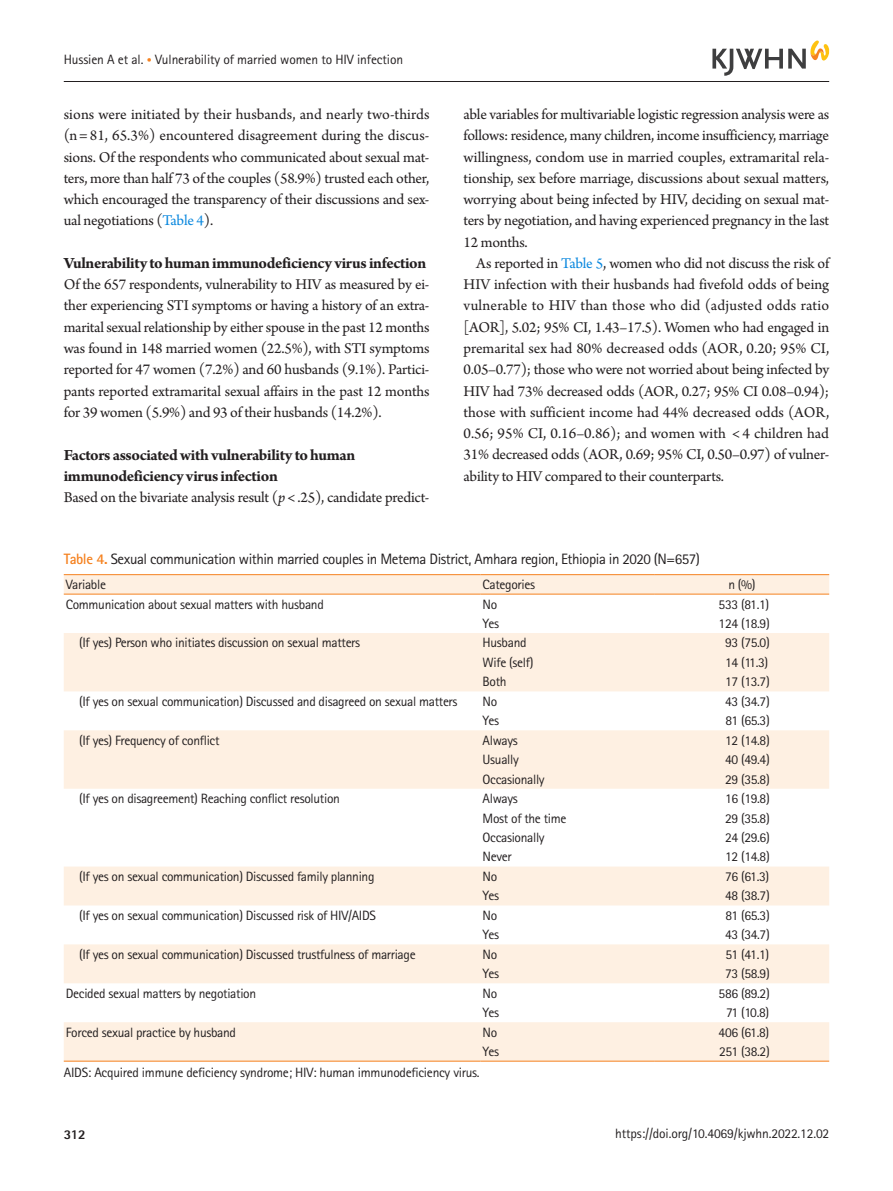
<style>
.page{position:relative;width:893px;height:1191px;background:#fff}
.page>*{position:absolute;margin:0;border:0;box-sizing:border-box;transform-origin:0 0}
.body-sub-title_eng{font:700 16.5px/21.3px "Arno Pro";letter-spacing:-.02em;color:#231f20}
.body_eng{font:15.75px/21.3px "Arno Pro";letter-spacing:-.015em;color:#231f20;text-align:justify}
.table-caption{font:15px "Rotis Sans Serif Std";letter-spacing:-.03em;color:#231f20}
.tbody{font:13.5px "Rotis Sans Serif Std";letter-spacing:-.025em;color:#231f20}
.table-wrap-foot{font:13.5px "Rotis Sans Serif Std";letter-spacing:-.01em;color:#231f20}
.t1{font:800 13.5px "Rotis Sans Serif Std";color:#231f20}
.s1{font-family:"Arial";font-size:14.25px;color:#f58220}
.s2{color:#0b88de}
.s3{font-style:italic}
.s4{font-weight:700;color:#f58220}
</style>
<div class="page">
<hr style="left:64px;top:81px;width:765px;height:1px;background:#231f20">
<svg style="left:712px;top:40px;width:118px;height:36px"></svg>
<svg style="left:64px;top:575px;width:765px;height:486px;fill:#fef0e2"></svg>
<hr style="left:64px;top:1061px;width:416px;height:1px;background:#f58220">
<hr style="left:480px;top:1061px;width:175px;height:1px;background:#f58220">
<hr style="left:655px;top:1061px;width:174px;height:1px;background:#f58220">
<hr style="left:64px;top:574px;width:416px;height:1px;background:#f58220">
<hr style="left:480px;top:574px;width:175px;height:1px;background:#f58220">
<hr style="left:655px;top:574px;width:174px;height:1px;background:#f58220">
<hr style="left:64px;top:594px;width:416px;height:1px;background:#f58220">
<hr style="left:480px;top:594px;width:175px;height:1px;background:#f58220">
<hr style="left:655px;top:594px;width:174px;height:1px;background:#f58220">
<p class="table-wrap-foot" style="left:64px;top:52px;width:341px">Hussien A et al. <span class="s1">•</span> Vulnerability of married women to HIV infection</p>
<p class="body_eng" style="left:64px;top:104px;width:367px">sions were initiated by their husbands, and nearly two-thirds (n = 81, 65.3%) encountered disagreement during the discus&shy;sions. Of the respondents who communicated about sexual mat&shy;ters, more than half 73 of the couples (58.9%) trusted each other, which encouraged the transparency of their discussions and sex&shy;ual negotiations (<span class="s2">Table 4</span>).</p>
<p class="body-sub-title_eng" style="left:64px;top:254px;width:364px">Vulnerability to human immunodeficiency virus infection</p>
<p class="body_eng" style="left:64px;top:275px;width:367px">Of the 657 respondents, vulnerability to HIV as measured by ei&shy;ther experiencing STI symptoms or having a history of an extra&shy;marital sexual relationship by either spouse in the past 12 months was found in 148 married women (22.5%), with STI symptoms reported for 47 women (7.2%) and 60 husbands (9.1%). Partici&shy;pants reported extramarital sexual affairs in the past 12 months for 39 women (5.9%) and 93 of their husbands (14.2%).</p>
<p class="body-sub-title_eng" style="left:64px;top:445px;width:293px">Factors associated with vulnerability to human immunodeficiency virus infection</p>
<p class="body_eng" style="left:64px;top:487px;width:367px">Based on the bivariate analysis result (<span class="s3">p</span>&lt; .25), candidate predict-</p>
<p class="body_eng" style="left:463px;top:104px;width:367px">able variables for multivariable logistic regression analysis were as follows: residence, many children, income insufficiency, marriage willingness, condom use in married couples, extramarital rela&shy;tionship, sex before marriage, discussions about sexual matters, worrying about being infected by HIV, deciding on sexual mat&shy;ters by negotiation, and having experienced pregnancy in the last 12 months.</p>
<p class="body_eng" style="left:463px;top:253px;width:367px;text-indent:13px">As reported in <span class="s2">Table 5</span>, women who did not discuss the risk of HIV infection with their husbands had fivefold odds of being vulnerable to HIV than those who did (adjusted odds ratio [AOR], 5.02; 95% CI, 1.43–17.5). Women who had engaged in premarital sex had 80% decreased odds (AOR, 0.20; 95% CI, 0.05–0.77); those who were not worried about being infected by HIV had 73% decreased odds (AOR, 0.27; 95% CI 0.08–0.94); those with sufficient income had 44% decreased odds (AOR, 0.56; 95% CI, 0.16–0.86); and women with &lt; 4 children had 31% decreased odds (AOR, 0.69; 95% CI, 0.50–0.97) of vulner&shy;ability to HIV compared to their counterparts.</p>
<p class="table-caption" style="left:64px;top:549px;width:638px"><span class="s4">Table 4.</span> Sexual communication within married couples in Metema District, Amhara region, Ethiopia in 2020 (N=657)</p>
<p class="tbody" style="left:66px;top:576px;width:42px">Variable</p>
<p class="tbody" style="left:483px;top:576px;width:54px">Categories</p>
<p class="tbody" style="left:728px;top:576px;width:29px">n (%)</p>
<p class="tbody" style="left:66px;top:596px;width:259px">Communication about sexual matters with husband</p>
<p class="tbody" style="left:483px;top:596px;width:16px">No</p>
<p class="tbody" style="left:719px;top:596px;width:52px">533 (81.1)</p>
<p class="tbody" style="left:483px;top:615px;width:18px">Yes</p>
<p class="tbody" style="left:719px;top:615px;width:53px">124 (18.9)</p>
<p class="tbody" style="left:79px;top:635px;width:283px">(If yes) Person who initiates discussion on sexual matters</p>
<p class="tbody" style="left:483px;top:635px;width:45px">Husband</p>
<p class="tbody" style="left:725px;top:635px;width:46px">93 (75.0)</p>
<p class="tbody" style="left:483px;top:654px;width:52px">Wife (self)</p>
<p class="tbody" style="left:725px;top:654px;width:45px">14 (11.3)</p>
<p class="tbody" style="left:483px;top:674px;width:25px">Both</p>
<p class="tbody" style="left:725px;top:674px;width:46px">17 (13.7)</p>
<p class="tbody" style="left:79px;top:693px;width:380px">(If yes on sexual communication) Discussed and disagreed on sexual matters</p>
<p class="tbody" style="left:483px;top:693px;width:16px">No</p>
<p class="tbody" style="left:725px;top:693px;width:46px">43 (34.7)</p>
<p class="tbody" style="left:483px;top:712px;width:18px">Yes</p>
<p class="tbody" style="left:725px;top:712px;width:46px">81 (65.3)</p>
<p class="tbody" style="left:79px;top:732px;width:142px">(If yes) Frequency of conflict</p>
<p class="tbody" style="left:483px;top:732px;width:37px">Always</p>
<p class="tbody" style="left:725px;top:732px;width:46px">12 (14.8)</p>
<p class="tbody" style="left:483px;top:751px;width:38px">Usually</p>
<p class="tbody" style="left:725px;top:751px;width:46px">40 (49.4)</p>
<p class="tbody" style="left:483px;top:771px;width:64px">Occasionally</p>
<p class="tbody" style="left:725px;top:771px;width:46px">29 (35.8)</p>
<p class="tbody" style="left:79px;top:790px;width:262px">(If yes on disagreement) Reaching conflict resolution</p>
<p class="tbody" style="left:483px;top:790px;width:37px">Always</p>
<p class="tbody" style="left:725px;top:790px;width:46px">16 (19.8)</p>
<p class="tbody" style="left:483px;top:810px;width:85px">Most of the time</p>
<p class="tbody" style="left:725px;top:810px;width:46px">29 (35.8)</p>
<p class="tbody" style="left:483px;top:829px;width:64px">Occasionally</p>
<p class="tbody" style="left:725px;top:829px;width:46px">24 (29.6)</p>
<p class="tbody" style="left:483px;top:849px;width:31px">Never</p>
<p class="tbody" style="left:725px;top:849px;width:46px">12 (14.8)</p>
<p class="tbody" style="left:79px;top:868px;width:297px">(If yes on sexual communication) Discussed family planning</p>
<p class="tbody" style="left:483px;top:868px;width:16px">No</p>
<p class="tbody" style="left:725px;top:868px;width:46px">76 (61.3)</p>
<p class="tbody" style="left:483px;top:888px;width:18px">Yes</p>
<p class="tbody" style="left:725px;top:888px;width:46px">48 (38.7)</p>
<p class="tbody" style="left:79px;top:907px;width:298px">(If yes on sexual communication) Discussed risk of HIV/AIDS</p>
<p class="tbody" style="left:483px;top:907px;width:16px">No</p>
<p class="tbody" style="left:725px;top:907px;width:46px">81 (65.3)</p>
<p class="tbody" style="left:483px;top:926px;width:18px">Yes</p>
<p class="tbody" style="left:725px;top:926px;width:46px">43 (34.7)</p>
<p class="tbody" style="left:79px;top:946px;width:338px">(If yes on sexual communication) Discussed trustfulness of marriage</p>
<p class="tbody" style="left:483px;top:946px;width:16px">No</p>
<p class="tbody" style="left:725px;top:946px;width:45px">51 (41.1)</p>
<p class="tbody" style="left:483px;top:965px;width:18px">Yes</p>
<p class="tbody" style="left:725px;top:965px;width:46px">73 (58.9)</p>
<p class="tbody" style="left:66px;top:985px;width:192px">Decided sexual matters by negotiation</p>
<p class="tbody" style="left:483px;top:985px;width:16px">No</p>
<p class="tbody" style="left:719px;top:985px;width:53px">586 (89.2)</p>
<p class="tbody" style="left:483px;top:1004px;width:18px">Yes</p>
<p class="tbody" style="left:726px;top:1004px;width:45px">71 (10.8)</p>
<p class="tbody" style="left:66px;top:1024px;width:172px">Forced sexual practice by husband</p>
<p class="tbody" style="left:483px;top:1024px;width:16px">No</p>
<p class="tbody" style="left:719px;top:1024px;width:52px">406 (61.8)</p>
<p class="tbody" style="left:483px;top:1043px;width:18px">Yes</p>
<p class="tbody" style="left:719px;top:1043px;width:52px">251 (38.2)</p>
<p class="table-wrap-foot" style="left:64px;top:1064px;width:417px">AIDS: Acquired immune deficiency syndrome; HIV: human immunodeficiency virus.</p>
<p class="t1" style="left:64px;top:1125px;width:24px">312</p>
<p class="table-wrap-foot" style="left:615px;top:1125px;width:215px">https://doi.org/10.4069/kjwhn.2022.12.02</p>
</div>
